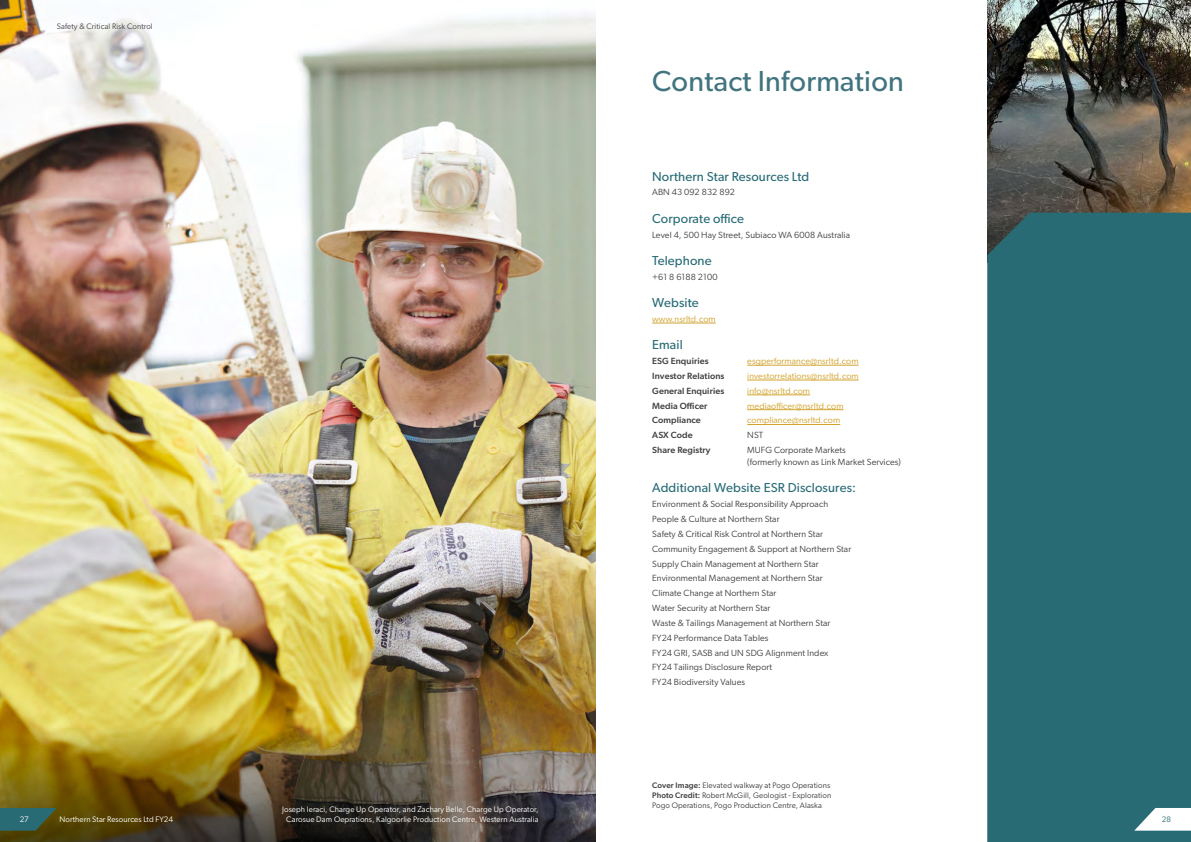
<style>
.page{position:relative;width:1191px;height:842px;background:#fff}
.page>*{position:absolute;margin:0;border:0;box-sizing:border-box;transform-origin:0 0}
.t1{font:29px "Gibson";letter-spacing:.01em;color:#41747e}
.t2{font:13px "Gibson";letter-spacing:.01em;color:#286b75}
.t3{font:9px/14.8px "Gibson";letter-spacing:.01em;color:#414042}
.t4{font:9px "Gibson";letter-spacing:.01em;color:#d1a32c}
.t5{font:500 9px "Gibson";letter-spacing:.01em;color:#414042}
.t6{font:8px/10px "Gibson";letter-spacing:.01em;color:#fff;text-align:center}
.t7{font:8px/10px "Gibson";letter-spacing:.01em;color:#414042;text-align:justify}
.t8{font:8px "Gibson";letter-spacing:.01em;color:#484648}
.t9{font:8px "Gibson";color:#286b75}
.s1{font-weight:500}
</style>
<div class="page">
<img style="left:987px;top:0;width:204px;height:213px">
<div style="left:987px;top:213px;width:204px;height:629px;background:#286b75"></div>
<hr style="left:652px;top:323px;width:63px;height:1px;background:#d1a32c">
<hr style="left:747px;top:365px;width:111px;height:1px;background:#d1a32c">
<hr style="left:747px;top:380px;width:111px;height:1px;background:#d1a32c">
<hr style="left:747px;top:395px;width:63px;height:1px;background:#d1a32c">
<hr style="left:747px;top:409px;width:96px;height:1px;background:#d1a32c">
<hr style="left:747px;top:424px;width:93px;height:1px;background:#d1a32c">
<img style="left:0;top:0;width:595px;height:726px">
<img style="left:0;top:726px;width:596px;height:116px">
<svg style="left:1134px;top:808px;width:57px;height:23px"></svg>
<svg style="left:0;top:808px;width:57px;height:23px"></svg>
<p class="t8" style="left:57px;top:22px;width:98px">Safety &amp; Critical Risk Control</p>
<h1 class="t1" style="left:652px;top:63px;width:253px">Contact Information</h1>
<h2 class="t2" style="left:652px;top:168px;width:159px">Northern Star Resources Ltd</h2>
<p class="t3" style="left:652px;top:185px;width:84px">ABN 43 092 832 892</p>
<h2 class="t2" style="left:652px;top:210px;width:93px">Corporate office</h2>
<p class="t3" style="left:652px;top:227px;width:199px">Level 4, 500 Hay Street, Subiaco WA 6008 Australia</p>
<h2 class="t2" style="left:652px;top:253px;width:61px">Telephone</h2>
<p class="t3" style="left:652px;top:269px;width:67px">+61 8 6188 2100</p>
<h2 class="t2" style="left:652px;top:295px;width:48px">Website</h2>
<p class="t4" style="left:652px;top:313px;width:65px">www.nsrltd.com</p>
<h2 class="t2" style="left:652px;top:337px;width:32px">Email</h2>
<p class="t5" style="left:652px;top:356px;width:58px">ESG Enquiries</p>
<p class="t4" style="left:747px;top:355px;width:113px">esgperformance@nsrltd.com</p>
<p class="t5" style="left:652px;top:370px;width:74px">Investor Relations</p>
<p class="t4" style="left:747px;top:370px;width:113px">investorrelations@nsrltd.com</p>
<p class="t5" style="left:652px;top:385px;width:74px">General Enquiries</p>
<p class="t4" style="left:747px;top:385px;width:64px">info@nsrltd.com</p>
<p class="t5" style="left:652px;top:400px;width:57px">Media Officer</p>
<p class="t4" style="left:747px;top:400px;width:98px">mediaofficer@nsrltd.com</p>
<p class="t5" style="left:652px;top:415px;width:50px">Compliance</p>
<p class="t4" style="left:747px;top:415px;width:94px">compliance@nsrltd.com</p>
<p class="t5" style="left:652px;top:430px;width:42px">ASX Code</p>
<p class="t3" style="left:747px;top:428px;width:17px">NST</p>
<p class="t5" style="left:652px;top:444px;width:60px">Share Registry</p>
<p class="t3" style="left:747px;top:444px;width:155px;line-height:12px">MUFG Corporate Markets<br>(formerly known as Link Market Services)</p>
<h2 class="t2" style="left:652px;top:480px;width:205px">Additional Website ESR Disclosures:</h2>
<p class="t3" style="left:652px;top:497px;width:200px">Environment &amp; Social Responsibility Approach People &amp; Culture at Northern Star<br>Safety &amp; Critical Risk Control at Northern Star Community Engagement &amp; Support at Northern Star Supply Chain Management at Northern Star Environmental Management at Northern Star Climate Change at Northern Star<br>Water Security at Northern Star<br>Waste &amp; Tailings Management at Northern Star FY24 Performance Data Tables<br>FY24 GRI, SASB and UN SDG Alignment Index<br>FY24 Tailings Disclosure Report<br>FY24 Biodiversity Values</p>
<p class="t7" style="left:652px;top:780px;width:180px"><span class="s1">Cover Image:</span> Elevated walkway at Pogo Operations <span class="s1">Photo Credit:</span> Robert McGill, Geologist - Exploration Pogo Operations, Pogo Production Centre, Alaska</p>
<p class="t6" style="left:282px;top:804px;width:258px">Joseph Ieraci, Charge Up Operator, and Zachary Belle, Charge Up Operator,<br>Carosue Dam Oeprations, Kalgoorlie Production Centre, Western Australia</p>
<p class="t6" style="left:20px;top:814px;width:10px">27</p>
<p class="t6" style="left:60px;top:814px;width:115px">Northern Star Resources Ltd FY24</p>
<p class="t9" style="left:1162px;top:814px;width:11px">28</p>
</div>
